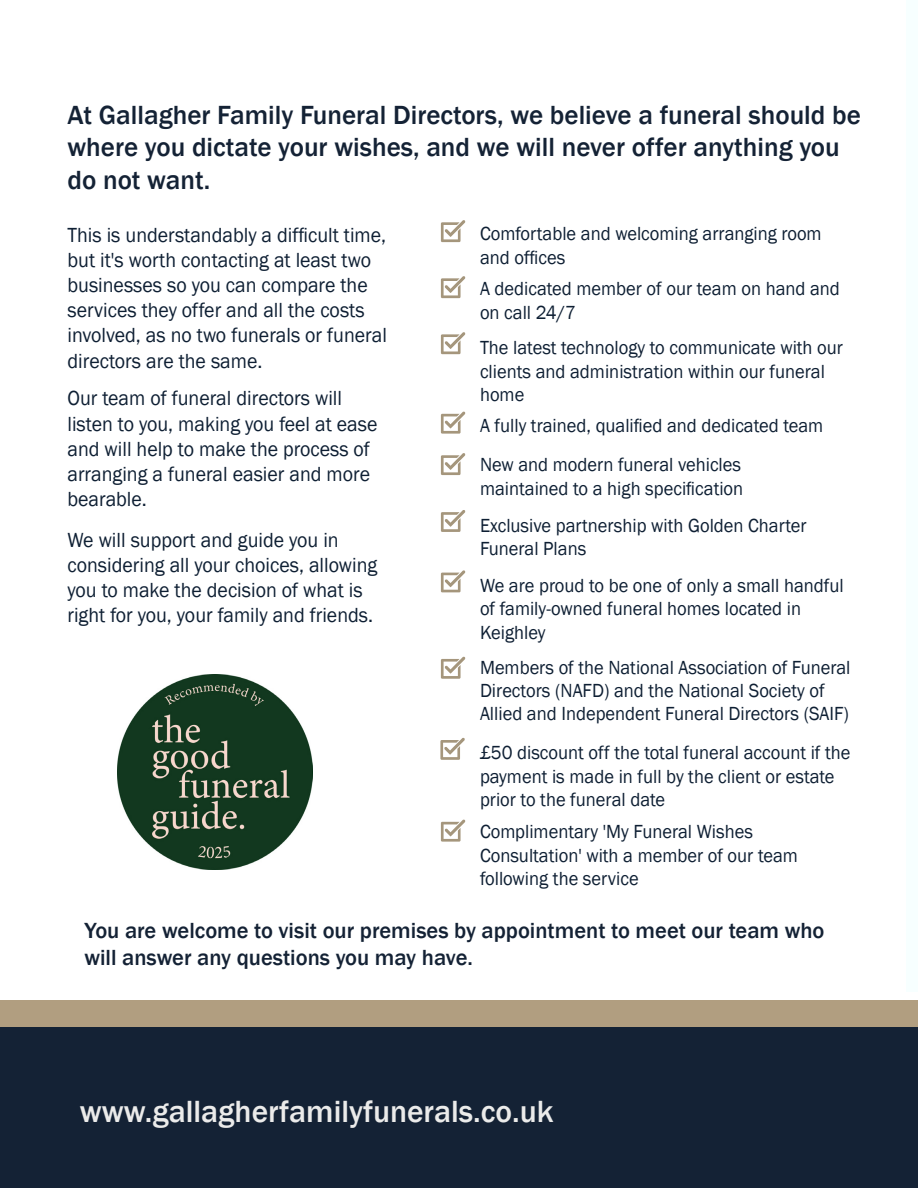
<style>
.page{position:relative;width:918px;height:1188px;background:#fff}
.page>*{position:absolute;margin:0;border:0;box-sizing:border-box;transform-origin:0 0}
.t1{font:500 31.5px "Franklin Gothic";color:#ebebea}
.t2{font:500 27px/32.4px "Franklin Gothic";color:#142235}
.t3{font:500 22.5px/27px "Franklin Gothic";color:#142235}
.t4{font:21px/25.2px "Franklin Gothic";color:#0e1f33;scale:.95 1}
.t5{font:19.5px/23.4px "Franklin Gothic";color:#0e1f33;scale:.95 1}
</style>
<div class="page">
<div style="left:0;top:1016px;width:918px;height:172px;background:#142235"></div>
<div style="left:0;top:1001px;width:918px;height:26px;background:#b19e80"></div>
<svg style="left:440px;top:220px;width:26px;height:23px"></svg>
<svg style="left:440px;top:276px;width:26px;height:23px"></svg>
<svg style="left:440px;top:332px;width:26px;height:23px"></svg>
<svg style="left:440px;top:411px;width:26px;height:23px"></svg>
<svg style="left:440px;top:453px;width:26px;height:22px"></svg>
<svg style="left:440px;top:510px;width:26px;height:22px"></svg>
<svg style="left:440px;top:570px;width:26px;height:23px"></svg>
<svg style="left:440px;top:656px;width:26px;height:23px"></svg>
<svg style="left:440px;top:737px;width:25px;height:23px"></svg>
<img style="left:117px;top:675px;width:195px;height:195px">
<div style="left:906px;top:0;width:12px;height:992px;background:#f7ffff"></div>
<svg style="left:440px;top:819px;width:26px;height:23px"></svg>
<p class="t2" style="left:68px;top:99px;width:795px">At Gallagher Family Funeral Directors, we believe a funeral should be where you dictate your wishes, and we will never offer anything you do not want.</p>
<p class="t4" style="left:68px;top:222px;width:338px">This is understandably a difficult time, but it's worth contacting at least two businesses so you can compare the services they offer and all the costs involved, as no two funerals or funeral directors are the same.</p>
<p class="t4" style="left:68px;top:386px;width:328px">Our team of funeral directors will listen to you, making you feel at ease and will help to make the process of arranging a funeral easier and more bearable.</p>
<p class="t4" style="left:68px;top:528px;width:328px">We will support and guide you in considering all your choices, allowing you to make the decision of what is right for you, your family and friends.</p>
<p class="t5" style="left:480px;top:223px;width:361px">Comfortable and welcoming arranging room and offices</p>
<p class="t5" style="left:480px;top:277px;width:380px">A dedicated member of our team on hand and on call 24/7</p>
<p class="t5" style="left:480px;top:337px;width:384px">The latest technology to communicate with our clients and administration within our funeral home</p>
<p class="t5" style="left:480px;top:414px;width:363px">A fully trained, qualified and dedicated team</p>
<p class="t5" style="left:480px;top:454px;width:279px">New and modern funeral vehicles maintained to a high specification</p>
<p class="t5" style="left:480px;top:514px;width:345px">Exclusive partnership with Golden Charter<br>Funeral Plans</p>
<p class="t5" style="left:480px;top:574px;width:384px">We are proud to be one of only a small handful of family-owned funeral homes located in<br>Keighley</p>
<p class="t5" style="left:480px;top:656px;width:392px">Members of the National Association of Funeral<br>Directors (NAFD) and the National Society of<br>Allied and Independent Funeral Directors (SAIF)</p>
<p class="t5" style="left:480px;top:742px;width:392px">£50 discount off the total funeral account if the payment is made in full by the client or estate prior to the funeral date</p>
<p class="t5" style="left:480px;top:821px;width:336px">Complimentary 'My Funeral Wishes<br>Consultation' with a member of our team following the service</p>
<p class="t3" style="left:84px;top:918px;width:742px">You are welcome to visit our premises by appointment to meet our team who will answer any questions you may have.</p>
<p class="t1" style="left:80px;top:1092px;width:475px">www.gallagherfamilyfunerals.co.uk</p>
</div>
